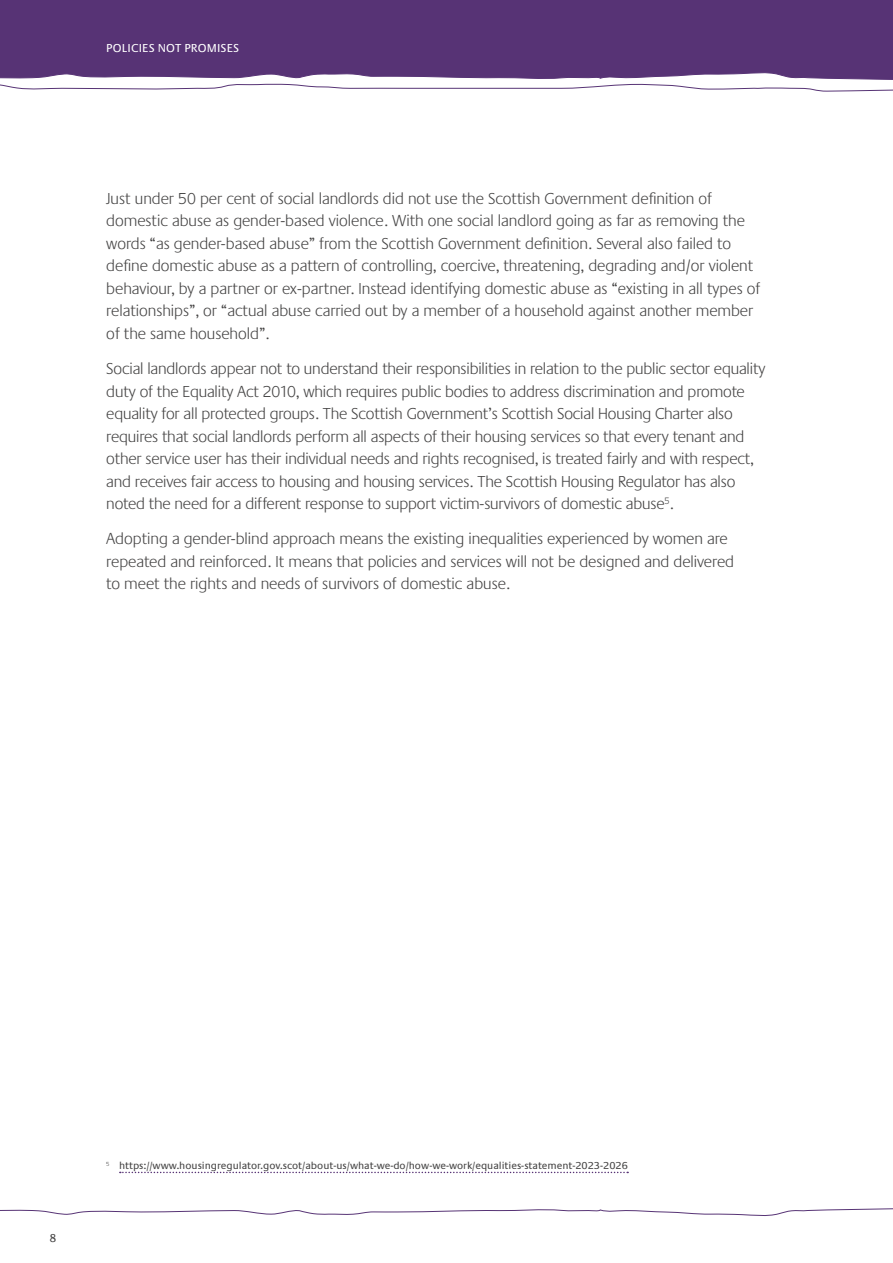
<style>
.page{position:relative;width:893px;height:1263px;background:#fff}
.page>*{position:absolute;margin:0;border:0;box-sizing:border-box;transform-origin:0 0}
.t1{font:300 16.5px/22.5px "Praxis EF";letter-spacing:-.01em;color:#454444}
.t2{font:12px "Praxis EF";letter-spacing:.01em;color:#fff}
.t3{font:12px "Praxis EF";color:#454444}
.t4{font:10.5px "Praxis EF";color:#454444}
</style>
<div class="page">
<div style="left:0;top:0;width:893px;height:81px;background:#573375"></div>
<svg style="left:0;top:1208px;width:893px;height:8px"></svg>
<svg style="left:0;top:72px;width:893px;height:20px"></svg>
<svg style="left:120px;top:1172px;width:508px;height:1px"></svg>
<p class="t2" style="left:106px;top:41px;width:134px">POLICIES NOT PROMISES</p>
<p class="t1" style="left:106px;top:187px;width:655px">Just under 50 per cent of social landlords did not use the Scottish Government definition of domestic abuse as gender-based violence. With one social landlord going as far as removing the words “as gender-based abuse” from the Scottish Government definition. Several also failed to define domestic abuse as a pattern of controlling, coercive, threatening, degrading and/or violent behaviour, by a partner or ex-partner. Instead identifying domestic abuse as “existing in all types of relationships”, or “actual abuse carried out by a member of a household against another member of the same household”.</p>
<p class="t1" style="left:106px;top:358px;width:661px">Social landlords appear not to understand their responsibilities in relation to the public sector equality duty of the Equality Act 2010, which requires public bodies to address discrimination and promote equality for all protected groups. The Scottish Government’s Scottish Social Housing Charter also requires that social landlords perform all aspects of their housing services so that every tenant and other service user has their individual needs and rights recognised, is treated fairly and with respect, and receives fair access to housing and housing services. The Scottish Housing Regulator has also noted the need for a different response to support victim-survivors of domestic abuse<sup>5</sup>.</p>
<p class="t1" style="left:106px;top:528px;width:629px">Adopting a gender-blind approach means the existing inequalities experienced by women are repeated and reinforced. It means that policies and services will not be designed and delivered to meet the rights and needs of survivors of domestic abuse.</p>
<p class="t3" style="left:50px;top:1231px;width:9px">8</p>
<p class="t4" style="left:106px;top:1160px;width:523px"><sup>5</sup> https://www.housingregulator.gov.scot/about-us/what-we-do/how-we-work/equalities-statement-2023-2026</p>
</div>
